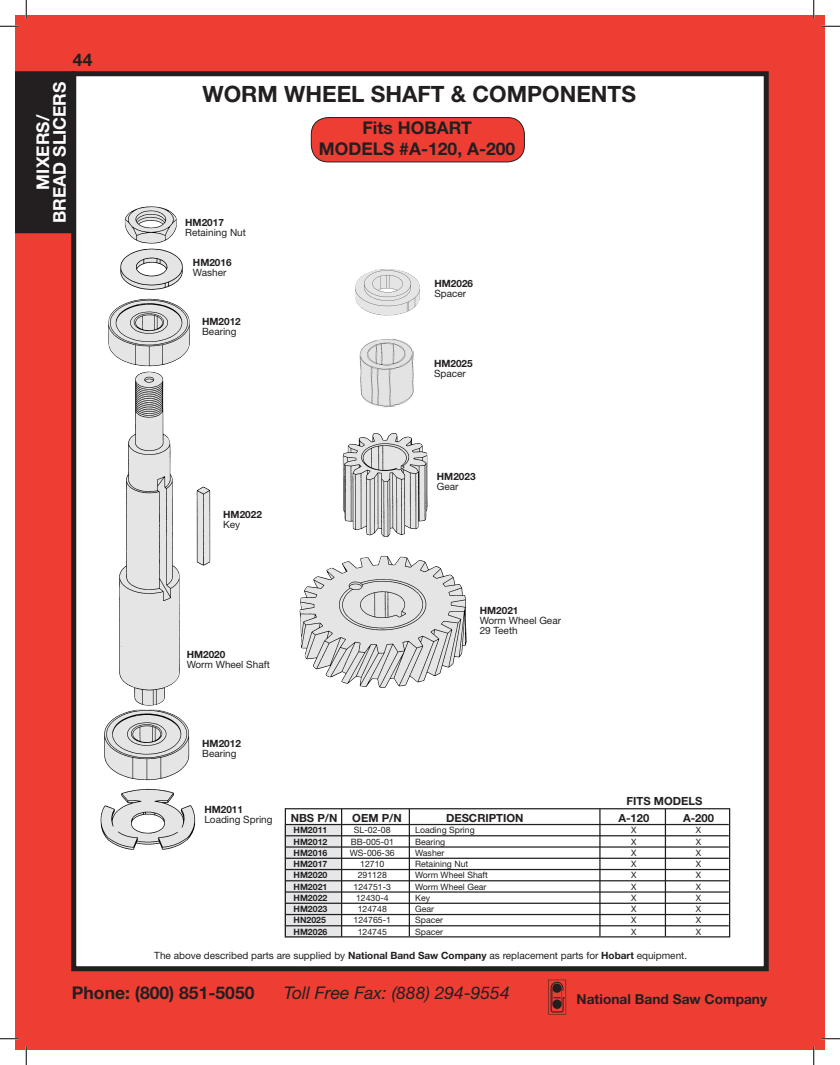
<style>
.page{position:relative;width:840px;height:1065px;background:#fff}
.page>*{position:absolute;margin:0;border:0;box-sizing:border-box;transform-origin:0 0}
.t1{font:700 22.5px "Helvetica Neue LT Std";color:#231f20}
.t2{font:700 17.5px "Helvetica Neue LT Std";color:#231f20}
.t3{font:italic 17.5px "Helvetica Neue LT Std";color:#231f20}
.t4{font:700 17.5px/16.6px "Helvetica Neue LT Std";color:#fff;text-align:center}
.t5{font:700 13.75px "Helvetica Neue LT Std";color:#231f20}
.t6{font:700 11.25px "Helvetica Neue LT Std";color:#231f20}
.t7{font:10px "Helvetica Neue LT Std";color:#231f20}
.t8{font:700 10px "Helvetica Neue LT Std";color:#231f20}
.t9{font:8.75px "Helvetica Neue LT Std";color:#231f20}
.t10{font:700 8.75px "Helvetica Neue LT Std";color:#231f20}
.s1{font-weight:700}
</style>
<div class="page">
<div style="left:15px;top:15px;width:810px;height:1035px;background:#ee3e34"></div>
<div style="left:74px;top:74px;width:692px;height:895px;background:#fff"></div>
<div style="left:71px;top:71px;width:698px;height:900px;border:5px solid #231f20"></div>
<img style="left:548px;top:980px;width:19px;height:34px">
<div style="left:16px;top:72px;width:58px;height:161px;background:#231f20"></div>
<div style="left:15px;top:71px;width:60px;height:162px;border:1px solid #231f20"></div>
<img style="left:125px;top:206px;width:52px;height:38px">
<img style="left:120px;top:248px;width:63px;height:42px">
<img style="left:108px;top:298px;width:82px;height:69px">
<img style="left:104px;top:710px;width:86px;height:71px">
<img style="left:196px;top:486px;width:15px;height:80px">
<img style="left:119px;top:372px;width:61px;height:334px">
<img style="left:100px;top:789px;width:96px;height:61px">
<img style="left:342px;top:433px;width:86px;height:104px">
<img style="left:299px;top:556px;width:168px;height:132px">
<div style="left:284px;top:824px;width:58px;height:114px;background:#e6e7e9"></div>
<hr style="left:285px;top:824px;width:444px;height:1px;background:#231f20">
<hr style="left:285px;top:835px;width:444px;height:1px;background:#231f20">
<hr style="left:285px;top:846px;width:444px;height:2px;background:#231f20">
<hr style="left:285px;top:858px;width:444px;height:1px;background:#231f20">
<hr style="left:285px;top:869px;width:444px;height:1px;background:#231f20">
<hr style="left:285px;top:880px;width:444px;height:1px;background:#231f20">
<hr style="left:285px;top:891px;width:444px;height:2px;background:#231f20">
<hr style="left:285px;top:903px;width:444px;height:1px;background:#231f20">
<hr style="left:285px;top:914px;width:444px;height:1px;background:#231f20">
<hr style="left:285px;top:925px;width:444px;height:1px;background:#231f20">
<div style="left:285px;top:808px;width:445px;height:130px;border:1px solid #231f20"></div>
<hr style="left:409px;top:809px;width:1px;height:127px;background:#231f20">
<hr style="left:599px;top:809px;width:2px;height:127px;background:#231f20">
<hr style="left:665px;top:809px;width:1px;height:127px;background:#231f20">
<hr style="left:341px;top:809px;width:1px;height:128px;background:#231f20">
<img style="left:359px;top:339px;width:55px;height:68px">
<img style="left:355px;top:269px;width:65px;height:47px">
<div style="left:311px;top:118px;width:213px;height:44px;background:#ee3e34;border-radius:17px"></div>
<div style="left:311px;top:117px;width:214px;height:45px;border:1px solid #231f20;border-radius:17px"></div>
<svg style="left:0;top:25px;width:19px;height:2px"></svg>
<svg style="left:821px;top:25px;width:19px;height:2px"></svg>
<svg style="left:0;top:1038px;width:19px;height:2px"></svg>
<svg style="left:821px;top:1038px;width:19px;height:2px"></svg>
<svg style="left:25px;top:0;width:2px;height:19px"></svg>
<svg style="left:25px;top:1046px;width:2px;height:19px"></svg>
<svg style="left:813px;top:0;width:2px;height:19px"></svg>
<svg style="left:813px;top:1046px;width:2px;height:19px"></svg>
<h2 class="t2" style="left:73px;top:49px;width:21px">44</h2>
<h2 class="t4" style="left:34px;top:223px;width:143px;rotate:-90deg">MIXERS/<br>BREAD SLICERS</h2>
<p class="t1" style="left:203px;top:80px;width:435px">WORM WHEEL SHAFT &amp; COMPONENTS</p>
<p class="t8" style="left:185px;top:216px;width:40px">HM2017</p>
<p class="t7" style="left:185px;top:226px;width:62px">Retaining Nut</p>
<p class="t8" style="left:193px;top:257px;width:40px">HM2016</p>
<p class="t7" style="left:193px;top:267px;width:35px">Washer</p>
<p class="t8" style="left:202px;top:315px;width:40px">HM2012</p>
<p class="t7" style="left:202px;top:325px;width:36px">Bearing</p>
<p class="t8" style="left:223px;top:508px;width:40px">HM2022</p>
<p class="t7" style="left:223px;top:518px;width:19px">Key</p>
<p class="t8" style="left:187px;top:648px;width:40px">HM2020</p>
<p class="t7" style="left:187px;top:659px;width:85px">Worm Wheel Shaft</p>
<p class="t8" style="left:202px;top:738px;width:40px">HM2012</p>
<p class="t7" style="left:202px;top:748px;width:36px">Bearing</p>
<p class="t2" style="left:363px;top:117px;width:111px">Fits HOBART</p>
<p class="t2" style="left:319px;top:138px;width:198px">MODELS #A-120, A-200</p>
<p class="t8" style="left:434px;top:277px;width:40px">HM2026</p>
<p class="t7" style="left:434px;top:287px;width:33px">Spacer</p>
<p class="t8" style="left:434px;top:357px;width:40px">HM2025</p>
<p class="t7" style="left:434px;top:367px;width:33px">Spacer</p>
<p class="t8" style="left:437px;top:470px;width:40px">HM2023</p>
<p class="t7" style="left:437px;top:480px;width:23px">Gear</p>
<p class="t8" style="left:480px;top:604px;width:40px">HM2021</p>
<p class="t7" style="left:480px;top:615px;width:83px">Worm Wheel Gear</p>
<p class="t7" style="left:480px;top:625px;width:39px">29 Teeth</p>
<p class="t6" style="left:627px;top:794px;width:77px">FITS MODELS</p>
<p class="t8" style="left:204px;top:803px;width:40px">HM2011</p>
<p class="t7" style="left:204px;top:813px;width:70px">Loading Spring</p>
<p class="t6" style="left:291px;top:811px;width:48px">NBS P/N</p>
<p class="t6" style="left:352px;top:811px;width:51px">OEM P/N</p>
<p class="t6" style="left:446px;top:811px;width:79px">DESCRIPTION</p>
<p class="t6" style="left:618px;top:811px;width:33px">A-120</p>
<p class="t6" style="left:683px;top:811px;width:33px">A-200</p>
<p class="t10" style="left:294px;top:825px;width:35px">HM2011</p>
<p class="t9" style="left:354px;top:825px;width:38px">SL-02-08</p>
<p class="t9" style="left:415px;top:825px;width:61px">Loading Spring</p>
<p class="t9" style="left:631px;top:825px;width:7px">X</p>
<p class="t9" style="left:696px;top:825px;width:7px">X</p>
<p class="t10" style="left:294px;top:836px;width:35px">HM2012</p>
<p class="t9" style="left:351px;top:836px;width:45px">BB-005-01</p>
<p class="t9" style="left:415px;top:836px;width:32px">Bearing</p>
<p class="t9" style="left:631px;top:836px;width:7px">X</p>
<p class="t9" style="left:696px;top:836px;width:7px">X</p>
<p class="t10" style="left:294px;top:847px;width:35px">HM2016</p>
<p class="t9" style="left:350px;top:847px;width:46px">WS-006-36</p>
<p class="t9" style="left:415px;top:847px;width:31px">Washer</p>
<p class="t9" style="left:631px;top:847px;width:7px">X</p>
<p class="t9" style="left:696px;top:847px;width:7px">X</p>
<p class="t10" style="left:294px;top:859px;width:35px">HM2017</p>
<p class="t9" style="left:360px;top:859px;width:26px">12710</p>
<p class="t9" style="left:415px;top:859px;width:55px">Retaining Nut</p>
<p class="t9" style="left:631px;top:859px;width:7px">X</p>
<p class="t9" style="left:696px;top:859px;width:7px">X</p>
<p class="t10" style="left:294px;top:870px;width:35px">HM2020</p>
<p class="t9" style="left:358px;top:870px;width:31px">291128</p>
<p class="t9" style="left:415px;top:870px;width:74px">Worm Wheel Shaft</p>
<p class="t9" style="left:631px;top:870px;width:7px">X</p>
<p class="t9" style="left:696px;top:870px;width:7px">X</p>
<p class="t10" style="left:294px;top:881px;width:35px">HM2021</p>
<p class="t9" style="left:354px;top:881px;width:39px">124751-3</p>
<p class="t9" style="left:415px;top:881px;width:73px">Worm Wheel Gear</p>
<p class="t9" style="left:631px;top:881px;width:7px">X</p>
<p class="t9" style="left:696px;top:881px;width:7px">X</p>
<p class="t10" style="left:294px;top:892px;width:35px">HM2022</p>
<p class="t9" style="left:356px;top:892px;width:34px">12430-4</p>
<p class="t9" style="left:415px;top:892px;width:16px">Key</p>
<p class="t9" style="left:631px;top:892px;width:7px">X</p>
<p class="t9" style="left:696px;top:892px;width:7px">X</p>
<p class="t10" style="left:294px;top:904px;width:35px">HM2023</p>
<p class="t9" style="left:358px;top:904px;width:31px">124748</p>
<p class="t9" style="left:415px;top:904px;width:20px">Gear</p>
<p class="t9" style="left:631px;top:904px;width:7px">X</p>
<p class="t9" style="left:696px;top:904px;width:7px">X</p>
<p class="t10" style="left:294px;top:915px;width:34px">HN2025</p>
<p class="t9" style="left:354px;top:915px;width:39px">124765-1</p>
<p class="t9" style="left:415px;top:915px;width:29px">Spacer</p>
<p class="t9" style="left:631px;top:915px;width:7px">X</p>
<p class="t9" style="left:696px;top:915px;width:7px">X</p>
<p class="t10" style="left:294px;top:926px;width:35px">HM2026</p>
<p class="t9" style="left:358px;top:926px;width:31px">124745</p>
<p class="t9" style="left:415px;top:926px;width:29px">Spacer</p>
<p class="t9" style="left:631px;top:926px;width:7px">X</p>
<p class="t9" style="left:696px;top:926px;width:7px">X</p>
<p class="t7" style="left:154px;top:949px;width:534px">The above described parts are supplied by <span class="s1">National Band Saw Company</span> as replacement parts for <span class="s1">Hobart</span> equipment.</p>
<h2 class="t2" style="left:72px;top:982px;width:184px">Phone: (800) 851-5050</h2>
<h3 class="t5" style="left:577px;top:991px;width:192px">National Band Saw Company</h3>
<h2 class="t3" style="left:284px;top:982px;width:228px">Toll Free Fax: (888) 294-9554</h2>
</div>
